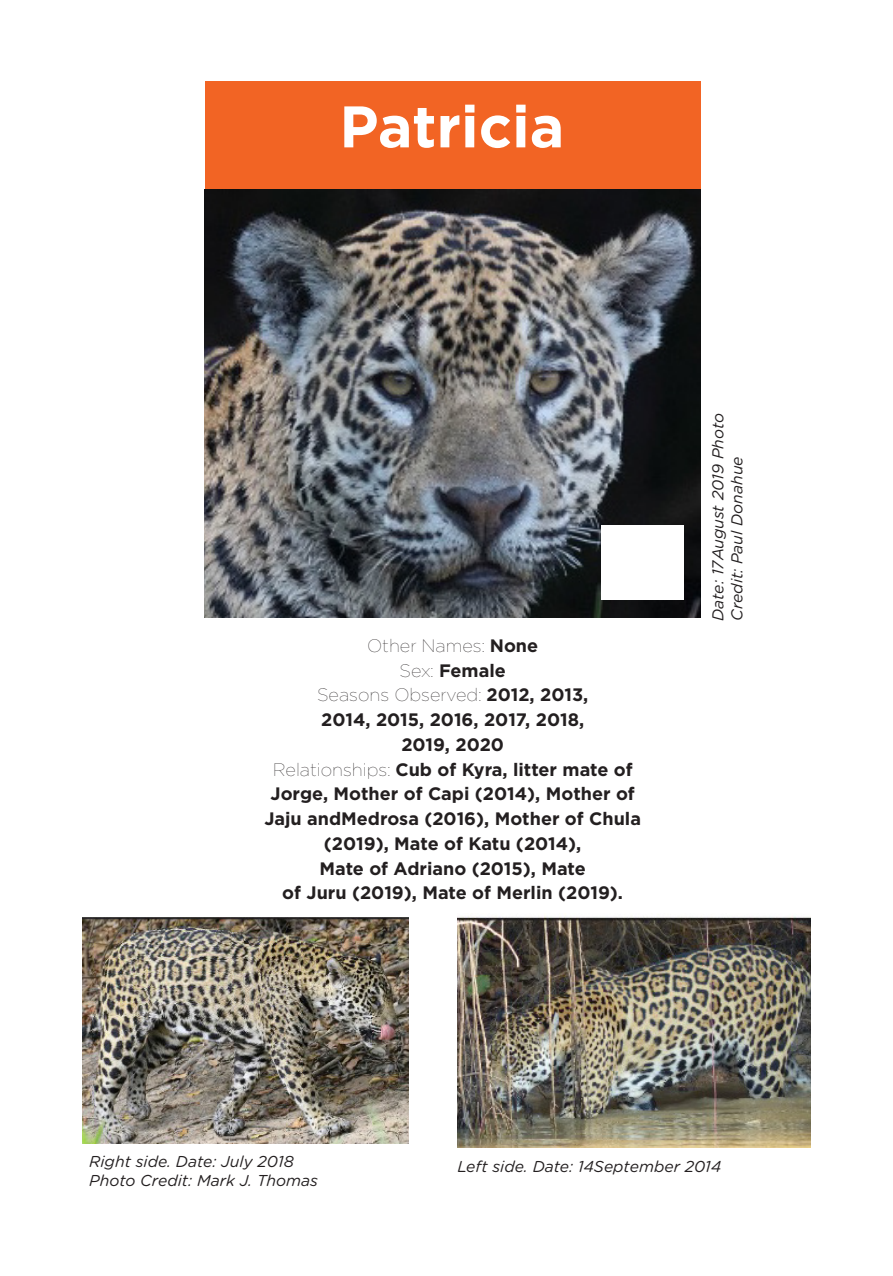
<style>
.page{position:relative;width:893px;height:1276px;background:#fff}
.page>*{position:absolute;margin:0;border:0;box-sizing:border-box;transform-origin:0 0}
.t1{font:700 58.5px "Gotham";color:#fff}
.t2{font:700 18px/24.8px "Gotham";color:#231f20;text-align:center}
.t3{font:100 18px "Gotham";color:#231f20}
.t4{font:italic 15.75px "Gotham Rounded";color:#231f20}
.s1{font-weight:700}
.s2{font-weight:100}
</style>
<div class="page">
<div style="left:205px;top:81px;width:496px;height:110px;background:#f26424"></div>
<img style="left:205px;top:190px;width:496px;height:427px">
<div style="left:601px;top:525px;width:83px;height:75px;background:#fff"></div>
<img style="left:82px;top:917px;width:326px;height:227px">
<img style="left:457px;top:916px;width:353px;height:231px">
<p class="t1" style="left:339px;top:93px;width:226px">Patricia</p>
<p class="t3" style="left:367px;top:636px;width:173px">Other Names: <span class="s1">None</span></p>
<p class="t2" style="left:399px;top:657px;width:108px"><span class="s2">Sex:</span> Female</p>
<p class="t3" style="left:317px;top:685px;width:273px">Seasons Observed: <span class="s1">2012, 2013,</span></p>
<p class="t2" style="left:321px;top:707px;width:264px">2014, 2015, 2016, 2017, 2018,</p>
<p class="t2" style="left:401px;top:732px;width:104px">2019, 2020</p>
<p class="t2" style="left:264px;top:756px;width:378px"><span class="s2">Relationships:</span> Cub of Kyra, litter mate of Jorge, Mother of Capi (2014), Mother of Jaju andMedrosa (2016), Mother of Chula (2019), Mate of Katu (2014),</p>
<p class="t2" style="left:319px;top:855px;width:268px">Mate of Adriano (2015), Mate</p>
<p class="t2" style="left:282px;top:880px;width:342px">of Juru (2019), Mate of Merlin (2019).</p>
<p class="t4" style="left:707px;top:621px;width:209px;rotate:-90deg">Date: 17August 2019 Photo</p>
<p class="t4" style="left:726px;top:621px;width:166px;rotate:-90deg">Credit: Paul Donahue</p>
<p class="t4" style="left:89px;top:1151px;width:206px">Right side. Date: July 2018</p>
<p class="t4" style="left:89px;top:1169px;width:230px">Photo Credit: Mark J. Thomas</p>
<p class="t4" style="left:457px;top:1155px;width:265px">Left side. Date: 14September 2014</p>
</div>
